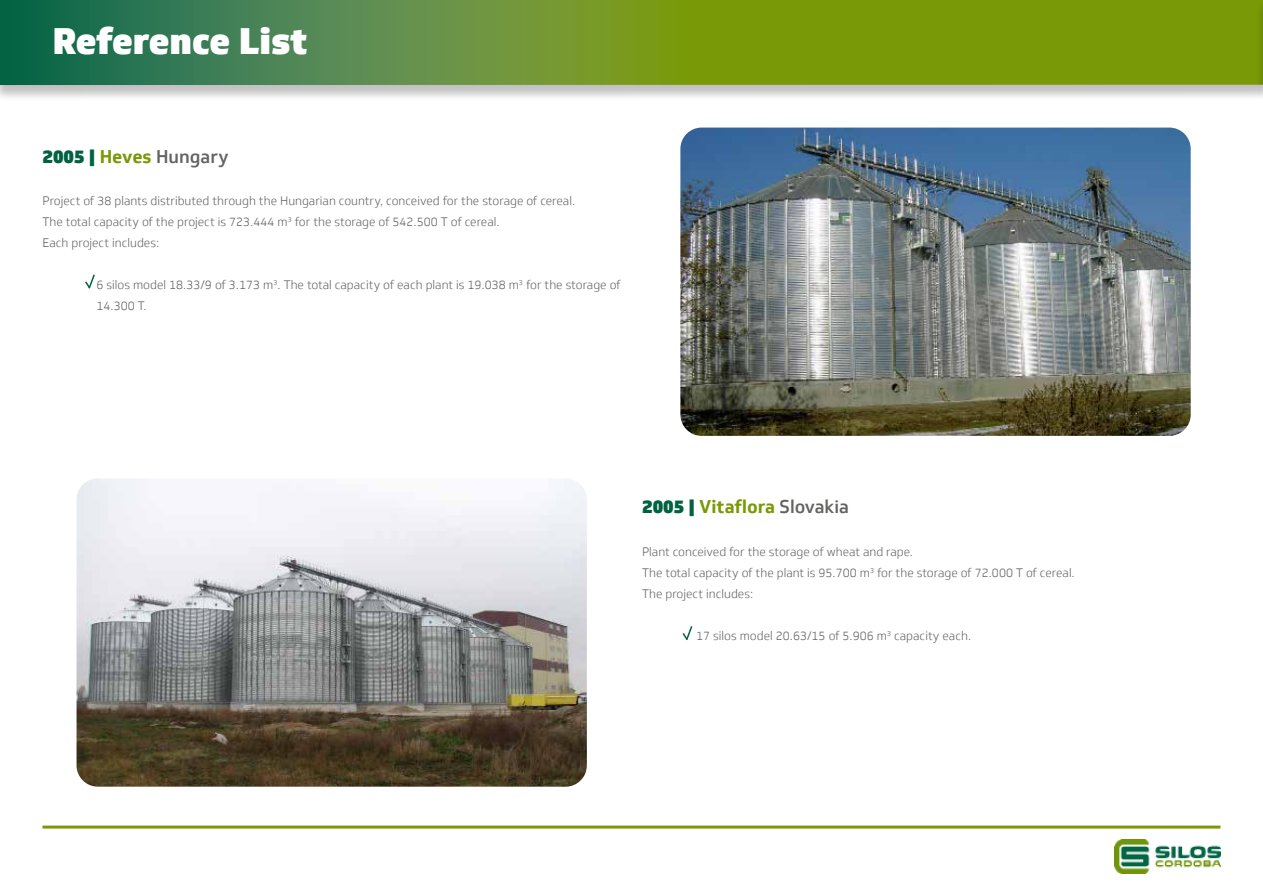
<style>
.page{position:relative;width:1263px;height:893px;background:#fff}
.page>*{position:absolute;margin:0;border:0;box-sizing:border-box;transform-origin:0 0}
.t1{font:900 36px "Soleto";letter-spacing:-.01em;color:#fff}
.t2{font:700 18px "Soleto";color:#789904}
.t3{font:500 18px "Soleto";color:#636362}
.t4{font:300 12px/21px "Soleto";color:#636362}
.s1{font-weight:900;color:#006241}
.s2{font-weight:700;color:#789904}
.s3{font-weight:500;color:#636362}
</style>
<div class="page">
<div style="left:0;top:0;width:1263px;height:102px;background:#000;opacity:.25"></div>
<svg style="left:0;top:0;width:1255px;height:85px;background:#628f28"></svg>
<svg style="left:85px;top:274px;width:10px;height:15px"></svg>
<img style="left:680px;top:128px;width:511px;height:308px">
<svg style="left:682px;top:626px;width:11px;height:15px"></svg>
<img style="left:77px;top:478px;width:510px;height:309px">
<hr style="left:43px;top:826px;width:1177px;height:3px;background:#789904">
<img style="left:1114px;top:840px;width:106px;height:34px">
<div style="left:1255px;top:0;width:8px;height:101px;background:#000;opacity:.25"></div>
<hr style="left:1262px;top:0;width:1px;height:84px;background:#6c8905">
<h1 class="t1" style="left:53px;top:18px;width:256px">Reference List</h1>
<h2 class="t3" style="left:43px;top:145px;width:187px"><span class="s1">2005 |</span> <span class="s2">Heves</span> Hungary</h2>
<p class="t4" style="left:43px;top:190px;width:534px">Project of 38 plants distributed through the Hungarian country, conceived for the storage of cereal.<br>The total capacity of the project is 723.444 m<sup>3</sup> for the storage of 542.500 T of cereal.<br>Each project includes:</p>
<p class="t4" style="left:97px;top:274px;width:526px">6 silos model 18.33/9 of 3.173 m<sup>3</sup>. The total capacity of each plant is 19.038 m<sup>3</sup> for the storage of<br>14.300 T.</p>
<h2 class="t2" style="left:642px;top:496px;width:208px"><span class="s1">2005 |</span> Vitaflora <span class="s3">Slovakia</span></h2>
<p class="t4" style="left:642px;top:541px;width:434px">Plant conceived for the storage of wheat and rape.<br>The total capacity of the plant is 95.700 m<sup>3</sup> for the storage of 72.000 T of cereal.<br>The project includes:</p>
<p class="t4" style="left:696px;top:625px;width:277px">17 silos model 20.63/15 of 5.906 m<sup>3</sup> capacity each.</p>
</div>
